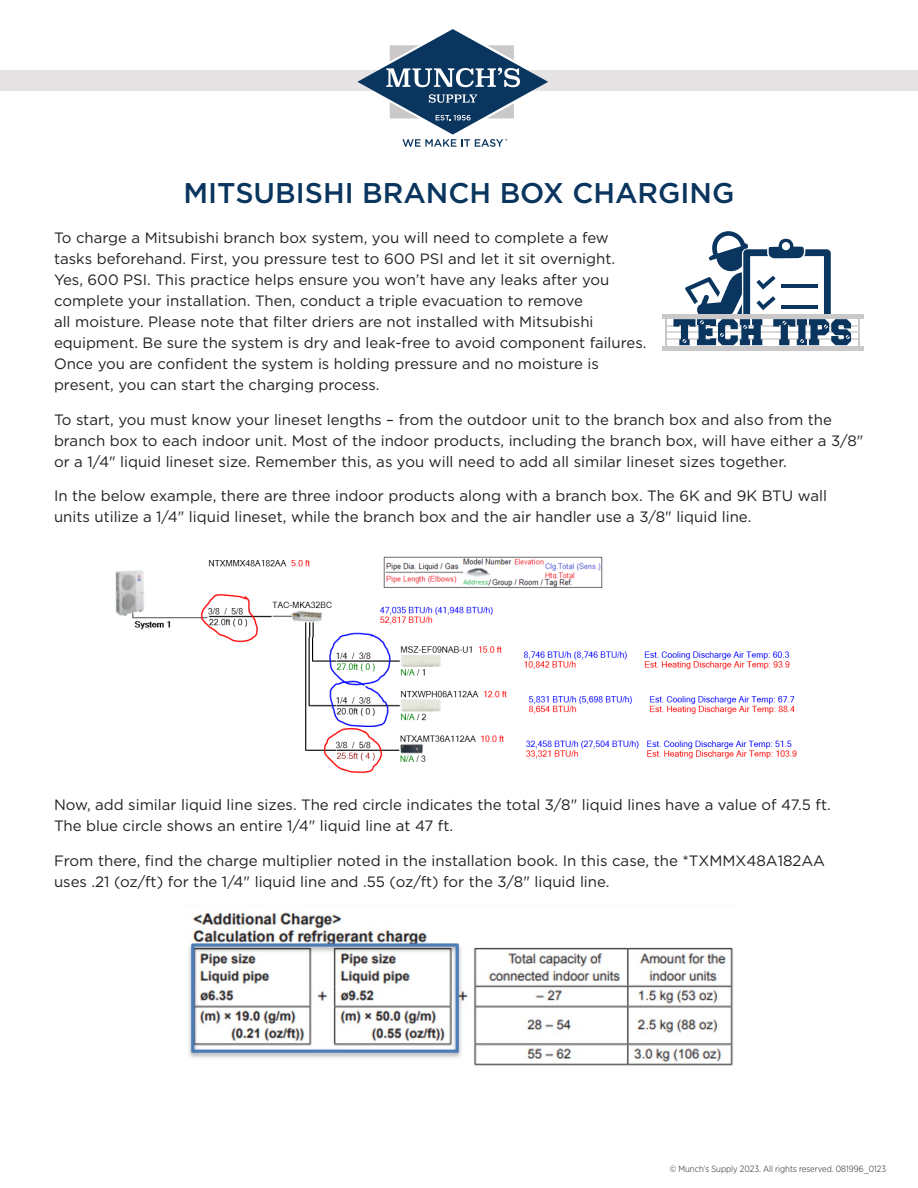
<style>
.page{position:relative;width:918px;height:1188px;background:#fff}
.page>*{position:absolute;margin:0;border:0;box-sizing:border-box;transform-origin:0 0}
.t1{font:500 28.5px "Gotham";color:#0a355e}
.t2{font:15px/21px "Gotham";color:#231f20}
.t3{font:300 9px "Gotham Narrow";color:#231f20}
</style>
<div class="page">
<div style="left:0;top:70px;width:918px;height:20px;background:#e6e3e4"></div>
<svg style="left:357px;top:29px;width:191px;height:118px"></svg>
<svg style="left:666px;top:319px;width:193px;height:27px"></svg>
<div style="left:662px;top:314px;width:202px;height:5px;background:#cac8c8"></div>
<hr style="left:662px;top:346px;width:202px;height:4px;background:#cac8c8">
<hr style="left:665px;top:316px;width:1px;height:31px;background:#cac8c8">
<hr style="left:859px;top:316px;width:1px;height:31px;background:#cac8c8">
<hr style="left:666px;top:332px;width:193px;height:1px;background:#dbd8d8">
<hr style="left:666px;top:325px;width:193px;height:1px;background:#dbd8d8">
<hr style="left:666px;top:339px;width:193px;height:1px;background:#dbd8d8">
<svg style="left:673px;top:231px;width:178px;height:115px"></svg>
<img style="left:115px;top:556px;width:682px;height:218px">
<img style="left:188px;top:912px;width:546px;height:154px">
<p class="t1" style="left:184px;top:174px;width:552px">MITSUBISHI BRANCH BOX CHARGING</p>
<p class="t2" style="left:54px;top:227px;width:594px">To charge a Mitsubishi branch box system, you will need to complete a few tasks beforehand. First, you pressure test to 600 PSI and let it sit overnight.<br>Yes, 600 PSI. This practice helps ensure you won’t have any leaks after you complete your installation. Then, conduct a triple evacuation to remove<br>all moisture. Please note that filter driers are not installed with Mitsubishi equipment. Be sure the system is dry and leak-free to avoid component failures.<br>Once you are confident the system is holding pressure and no moisture is present, you can start the charging process.</p>
<p class="t2" style="left:54px;top:409px;width:811px">To start, you must know your lineset lengths – from the outdoor unit to the branch box and also from the branch box to each indoor unit. Most of the indoor products, including the branch box, will have either a 3/8" or a 1/4" liquid lineset size. Remember this, as you will need to add all similar lineset sizes together.</p>
<p class="t2" style="left:54px;top:485px;width:775px">In the below example, there are three indoor products along with a branch box. The 6K and 9K BTU wall units utilize a 1/4" liquid lineset, while the branch box and the air handler use a 3/8" liquid line.</p>
<p class="t2" style="left:54px;top:794px;width:778px">Now, add similar liquid line sizes. The red circle indicates the total 3/8" liquid lines have a value of 47.5 ft.<br>The blue circle shows an entire 1/4" liquid line at 47 ft.</p>
<p class="t2" style="left:54px;top:849px;width:773px">From there, find the charge multiplier noted in the installation book. In this case, the *TXMMX48A182AA uses .21 (oz/ft) for the 1/4" liquid line and .55 (oz/ft) for the 3/8" liquid line.</p>
<p class="t3" style="left:670px;top:1163px;width:218px">© Munch’s Supply 2023. All rights reserved. 081996_0123</p>
</div>
